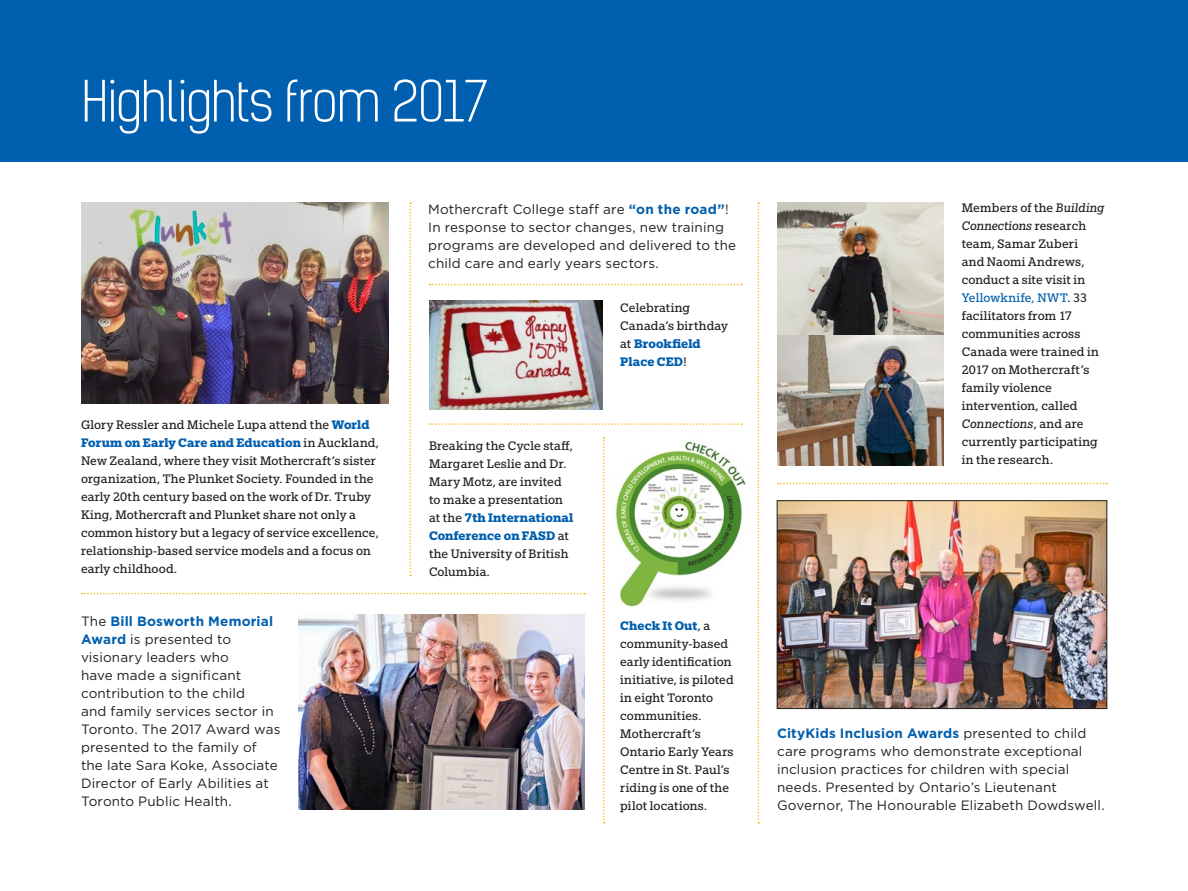
<style>
.page{position:relative;width:1188px;height:891px;background:#fff}
.page>*{position:absolute;margin:0;border:0;box-sizing:border-box;transform-origin:0 0}
.t1{font:300 54px "Kelson Sans";letter-spacing:-.02em;color:#fff}
.p_Gotham_Light_9_11{font:13.5px/18px "Egyptian Slate Pro";letter-spacing:.01em;color:#231f20}
.p_Gotham_Light_9_11-2{font:13.5px/18px "Gotham";letter-spacing:.01em;color:#231f20}
.s1{font-weight:700;color:#005fae}
.s2{font-style:italic}
.s3{color:#005fae}
</style>
<div class="page">
<div style="left:0;top:0;width:1188px;height:162px;background:#005fae"></div>
<img style="left:81px;top:203px;width:308px;height:200px">
<img style="left:615px;top:441px;width:131px;height:166px">
<img style="left:299px;top:614px;width:286px;height:196px">
<img style="left:779px;top:503px;width:326px;height:204px">
<div style="left:777px;top:501px;width:330px;height:208px;border:1px solid #231f20"></div>
<img style="left:429px;top:300px;width:174px;height:110px">
<svg style="left:82px;top:593px;width:503px;height:1px"></svg>
<svg style="left:430px;top:423px;width:312px;height:2px"></svg>
<svg style="left:430px;top:284px;width:312px;height:1px"></svg>
<svg style="left:778px;top:483px;width:329px;height:1px"></svg>
<svg style="left:410px;top:202px;width:1px;height:374px"></svg>
<svg style="left:603px;top:437px;width:2px;height:387px"></svg>
<svg style="left:758px;top:202px;width:1px;height:622px"></svg>
<img style="left:777px;top:202px;width:167px;height:264px">
<p class="t1" style="left:81px;top:69px;width:408px">Highlights from 2017</p>
<p class="p_Gotham_Light_9_11" style="left:81px;top:416px;width:300px">Glory Ressler and Michele Lupa attend the <span class="s1">World Forum on Early Care and Education</span> in Auckland, New Zealand, where they visit Mothercraft’s sister organization, The Plunket Society. Founded in the early 20th century based on the work of Dr. Truby King, Mothercraft and Plunket share not only a common history but a legacy of service excellence, relationship-based service models and a focus on early childhood.</p>
<p class="p_Gotham_Light_9_11-2" style="left:81px;top:611px;width:201px">The <span class="s1">Bill Bosworth Memorial<br>Award</span> is presented to visionary leaders who<br>have made a significant contribution to the child<br>and family services sector in<br>Toronto. The 2017 Award was presented to the family of the late Sara Koke, Associate<br>Director of Early Abilities at<br>Toronto Public Health.</p>
<p class="p_Gotham_Light_9_11-2" style="left:428px;top:200px;width:309px">Mothercraft College staff are <span class="s1">“on the road”</span>!<br>In response to sector changes, new training programs are developed and delivered to the child care and early years sectors.</p>
<p class="p_Gotham_Light_9_11" style="left:962px;top:199px;width:144px">Members of the <span class="s2">Building<br>Connections</span> research team, Samar Zuberi<br>and Naomi Andrews, conduct a site visit in<br><span class="s3">Yellowknife, NWT</span>. 33 facilitators from 17 communities across<br>Canada were trained in<br>2017 on Mothercraft’s family violence intervention, called<br><span class="s2">Connections</span>, and are currently participating in the research.</p>
<p class="p_Gotham_Light_9_11" style="left:620px;top:298px;width:109px">Celebrating<br>Canada’s birthday at <span class="s1">Brookfield<br>Place CED</span>!</p>
<p class="p_Gotham_Light_9_11" style="left:429px;top:437px;width:146px">Breaking the Cycle staff,<br>Margaret Leslie and Dr.<br>Mary Motz, are invited to make a presentation at the <span class="s1">7th International<br>Conference on FASD</span> at the University of British<br>Columbia.</p>
<p class="p_Gotham_Light_9_11" style="left:620px;top:617px;width:115px"><span class="s1">Check It Out</span>, a community-based early identification initiative, is piloted in eight Toronto communities.<br>Mothercraft’s<br>Ontario Early Years<br>Centre in St. Paul’s riding is one of the pilot locations.</p>
<p class="p_Gotham_Light_9_11-2" style="left:777px;top:724px;width:329px"><span class="s1">CityKids Inclusion Awards</span> presented to child care programs who demonstrate exceptional inclusion practices for children with special needs. Presented by Ontario’s Lieutenant Governor, The Honourable Elizabeth Dowdswell.</p>
</div>
